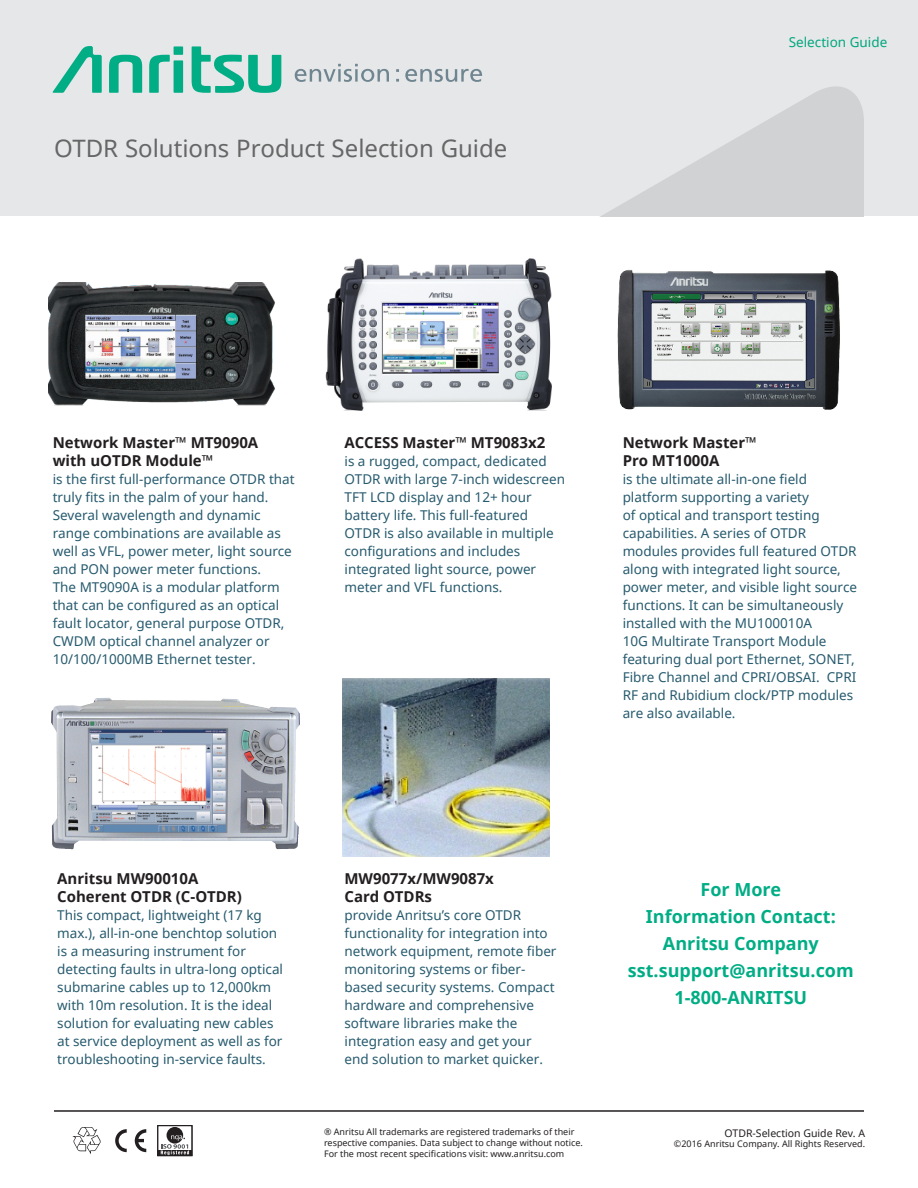
<style>
.page{position:relative;width:918px;height:1188px;background:#fff}
.page>*{position:absolute;margin:0;border:0;box-sizing:border-box;transform-origin:0 0}
.Model_Name_or_Number{font:24px "Noto Sans";color:#666}
.t1{font:700 18px "Noto Sans";color:#00ad85}
.t2{font:700 15px/18px "Noto Sans";color:#231f20}
.t3{font:13.5px/18px "Noto Sans";color:#265a6e}
.t4{font:13.5px "Noto Sans";color:#00a77e}
.t5{font:10.5px "Noto Sans";color:#231f20}
.t6{font:9px "Noto Sans";color:#231f20}
</style>
<div class="page">
<div style="left:0;top:0;width:918px;height:216px;background:#e6e7e9"></div>
<svg style="left:600px;top:86px;width:264px;height:131px"></svg>
<svg style="left:53px;top:46px;width:228px;height:47px"></svg>
<svg style="left:295px;top:64px;width:94px;height:18px"></svg>
<svg style="left:405px;top:69px;width:77px;height:13px"></svg>
<div style="left:167px;top:1127px;width:16px;height:17px;background:#231f20;border-radius:50%"></div>
<svg style="left:161px;top:1135px;width:28px;height:19px"></svg>
<div style="left:157px;top:1125px;width:35px;height:31px;border:1px solid #231f20"></div>
<svg style="left:115px;top:1129px;width:12px;height:23px"></svg>
<svg style="left:135px;top:1129px;width:11px;height:23px"></svg>
<svg style="left:72px;top:1127px;width:29px;height:27px"></svg>
<hr style="left:54px;top:1110px;width:810px;height:2px;background:#231f20">
<img style="left:617px;top:270px;width:223px;height:140px">
<img style="left:49px;top:282px;width:226px;height:123px">
<img style="left:51px;top:698px;width:222px;height:151px">
<img style="left:342px;top:678px;width:208px;height:179px">
<img style="left:325px;top:258px;width:227px;height:153px">
<p class="Model_Name_or_Number" style="left:54px;top:132px;width:455px">OTDR Solutions Product Selection Guide</p>
<p class="t4" style="left:789px;top:33px;width:100px">Selection Guide</p>
<p class="t2" style="left:53px;top:433px;width:207px">Network Master™ MT9090A with uOTDR Module™</p>
<p class="t3" style="left:53px;top:470px;width:243px">is the first full-performance OTDR that truly fits in the palm of your hand.<br>Several wavelength and dynamic range combinations are available as well as VFL, power meter, light source and PON power meter functions.<br>The MT9090A is a modular platform that can be configured as an optical fault locator, general purpose OTDR, CWDM optical channel analyzer or 10/100/1000MB Ethernet tester.</p>
<p class="t2" style="left:345px;top:433px;width:202px">ACCESS Master™ MT9083x2</p>
<p class="t3" style="left:345px;top:452px;width:222px">is a rugged, compact, dedicated<br>OTDR with large 7-inch widescreen<br>TFT LCD display and 12+ hour battery life. This full-featured<br>OTDR is also available in multiple configurations and includes integrated light source, power meter and VFL functions.</p>
<p class="t2" style="left:623px;top:433px;width:136px">Network Master™<br>Pro MT1000A</p>
<p class="t3" style="left:623px;top:470px;width:236px">is the ultimate all-in-one field platform supporting a variety<br>of optical and transport testing capabilities. A series of OTDR modules provides full featured OTDR along with integrated light source, power meter, and visible light source functions. It can be simultaneously installed with the MU100010A<br>10G Multirate Transport Module featuring dual port Ethernet, SONET, Fibre Channel and CPRI/OBSAI. CPRI RF and Rubidium clock/PTP modules are also available.</p>
<p class="t2" style="left:57px;top:870px;width:186px">Anritsu MW90010A<br>Coherent OTDR (C-OTDR)</p>
<p class="t3" style="left:57px;top:906px;width:227px">This compact, lightweight (17 kg max.), all-in-one benchtop solution is a measuring instrument for detecting faults in ultra-long optical submarine cables up to 12,000km with 10m resolution. It is the ideal solution for evaluating new cables at service deployment as well as for troubleshooting in-service faults.</p>
<p class="t2" style="left:345px;top:870px;width:151px">MW9077x/MW9087x<br>Card OTDRs</p>
<p class="t3" style="left:345px;top:906px;width:214px">provide Anritsu’s core OTDR functionality for integration into network equipment, remote fiber monitoring systems or fiber&shy;based security systems. Compact hardware and comprehensive software libraries make the integration easy and get your end solution to market quicker.</p>
<p class="t6" style="left:324px;top:1126px;width:252px">® Anritsu All trademarks are registered trademarks of their</p>
<p class="t6" style="left:324px;top:1136px;width:260px">respective companies. Data subject to change without notice.</p>
<p class="t6" style="left:324px;top:1147px;width:242px">For the most recent specifications visit: www.anritsu.com</p>
<p class="t1" style="left:701px;top:877px;width:82px">For More</p>
<p class="t1" style="left:646px;top:904px;width:191px">Information Contact:</p>
<p class="t1" style="left:663px;top:931px;width:157px">Anritsu Company</p>
<p class="t1" style="left:628px;top:958px;width:227px">sst.support@anritsu.com</p>
<p class="t1" style="left:675px;top:985px;width:134px">1-800-ANRITSU</p>
<p class="t5" style="left:725px;top:1126px;width:142px">OTDR-Selection Guide Rev. A</p>
<p class="t6" style="left:674px;top:1138px;width:193px">©2016 Anritsu Company. All Rights Reserved.</p>
</div>
